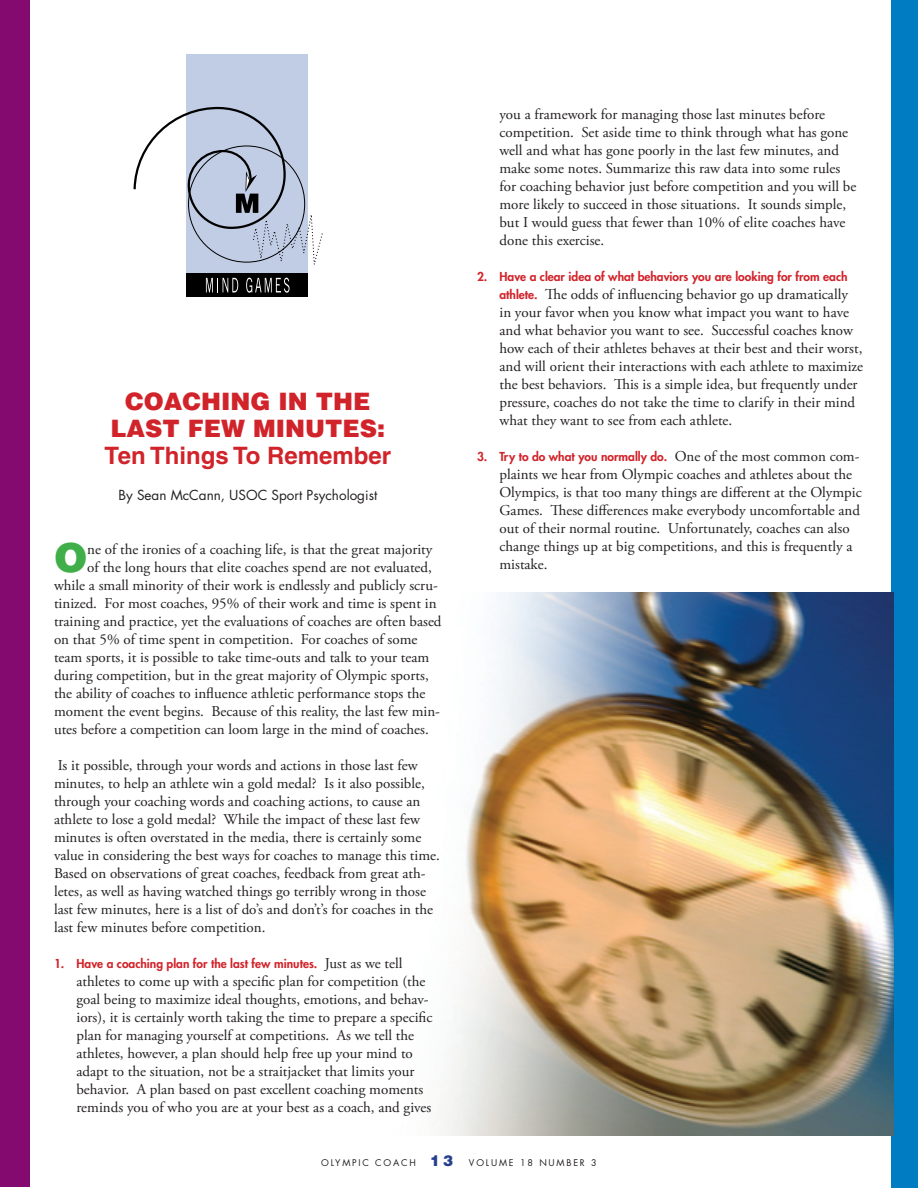
<style>
.page{position:relative;width:918px;height:1188px;background:#fff}
.page>*{position:absolute;margin:0;border:0;box-sizing:border-box;transform-origin:0 0}
.t1{font:900 40.05px "Helvetica";color:#40ae49}
.t2{font:900 24px "Helvetica";color:#d1232a}
.t3{font:700 24px "Helvetica";color:#d1232a}
.t4{font:15px/18px "Adobe Garamond Pro";color:#231f20}
.t5{font:13.5px "Futura";color:#231f20}
.t6{font:800 12px "Futura";color:#d1232a}
.t7{font:9px "Futura";letter-spacing:.2em;color:#231f20}
.s1{font-family:"Adobe Garamond Pro";font-weight:400;font-size:15px;color:#231f20}
.s2{font-family:"Futura";font-weight:800;font-size:12px;color:#d1232a}
.s3{font-family:"Helvetica";font-weight:900;font-size:15px;color:#253f8e}
</style>
<div class="page">
<div style="left:1px;top:1px;width:29px;height:1186px;background:#850a70"></div>
<div style="left:891px;top:0;width:27px;height:1188px;background:#007cc2"></div>
<img style="left:440px;top:592px;width:454px;height:544px">
<div style="left:186px;top:54px;width:122px;height:243px;background:#c1cde5"></div>
<svg style="left:134px;top:106px;width:189px;height:159px"></svg>
<div style="left:186px;top:273px;width:122px;height:24px;background:#000"></div>
<svg style="left:206px;top:278px;width:32px;height:14px"></svg>
<svg style="left:246px;top:278px;width:44px;height:15px"></svg>
<p class="t2" style="left:125px;top:386px;width:210px">COACHING IN THE</p>
<p class="t2" style="left:111px;top:413px;width:18px">LAST</p>
<p class="t2" style="left:188px;top:413px;width:117px">FEW MINUTES</p>
<p class="t2" style="left:377px;top:413px;width:9px">:</p>
<p class="t3" style="left:105px;top:441px;width:288px">Ten Things To Remember</p>
<p class="t5" style="left:119px;top:486px;width:121px">By Sean McCann, USOC</p>
<p class="t5" style="left:272px;top:486px;width:107px">Sport Psychologist</p>
<p class="t1" style="left:54px;top:531px;width:32px">O</p>
<p class="t4" style="left:87px;top:541px;width:347px">ne of the ironies of a coaching life, is that the great majority</p>
<p class="t4" style="left:87px;top:559px;width:346px">of the long hours that elite coaches spend are not evaluated,</p>
<p class="t4" style="left:54px;top:577px;width:385px">while a small minority of their work is endlessly and publicly scru-</p>
<p class="t4" style="left:54px;top:595px;width:384px">tinized. For most coaches, 95% of their work and time is spent in</p>
<p class="t4" style="left:54px;top:613px;width:389px">training and practice, yet the evaluations of coaches are often based</p>
<p class="t4" style="left:54px;top:631px;width:365px">on that 5% of time spent in competition. For coaches of some</p>
<p class="t4" style="left:54px;top:649px;width:377px">team sports, it is possible to take time-outs and talk to your team</p>
<p class="t4" style="left:54px;top:667px;width:376px">during competition, but in the great majority of Olympic sports,</p>
<p class="t4" style="left:54px;top:685px;width:373px">the ability of coaches to influence athletic performance stops the</p>
<p class="t4" style="left:54px;top:703px;width:388px">moment the event begins. Because of this reality, the last few min-</p>
<p class="t4" style="left:54px;top:721px;width:376px">utes before a competition can loom large in the mind of coaches.</p>
<p class="t4" style="left:54px;top:757px;width:387px">Is it possible, through your words and actions in those last few minutes, to help an athlete win a gold medal? Is it also possible, through your coaching words and coaching actions, to cause an athlete to lose a gold medal? While the impact of these last few minutes is often overstated in the media, there is certainly some value in considering the best ways for coaches to manage this time.<br>Based on observations of great coaches, feedback from great ath&shy;letes, as well as having watched things go terribly wrong in those last few minutes, here is a list of do’s and don’t’s for coaches in the last few minutes before competition.</p>
<p class="t6" style="left:54px;top:956px;width:350px">1. Have a coaching plan for the last few minutes. <span class="s1">Just as we tell</span></p>
<p class="t4" style="left:76px;top:973px;width:357px">athletes to come up with a specific plan for competition (the goal being to maximize ideal thoughts, emotions, and behav&shy;iors), it is certainly worth taking the time to prepare a specific plan for managing yourself at competitions. As we tell the athletes, however, a plan should help free up your mind to adapt to the situation, not be a straitjacket that limits your behavior. A plan based on past excellent coaching moments reminds you of who you are at your best as a coach, and gives</p>
<p class="t4" style="left:499px;top:106px;width:358px">you a framework for managing those last minutes before competition. Set aside time to think through what has gone well and what has gone poorly in the last few minutes, and make some notes. Summarize this raw data into some rules for coaching behavior just before competition and you will be more likely to succeed in those situations. It sounds simple, but I would guess that fewer than 10% of elite coaches have done this exercise.</p>
<p class="t6" style="left:477px;top:269px;width:372px">2. Have a clear idea of what behaviors you are looking for from each</p>
<p class="t4" style="left:499px;top:286px;width:365px"><span class="s2">athlete.</span> The odds of influencing behavior go up dramatically in your favor when you know what impact you want to have and what behavior you want to see. Successful coaches know how each of their athletes behaves at their best and their worst, and will orient their interactions with each athlete to maximize the best behaviors. This is a simple idea, but frequently under pressure, coaches do not take the time to clarify in their mind what they want to see from each athlete.</p>
<p class="t6" style="left:477px;top:449px;width:384px">3. Try to do what you normally do. <span class="s1">One of the most common com-</span></p>
<p class="t4" style="left:499px;top:466px;width:364px">plaints we hear from Olympic coaches and athletes about the Olympics, is that too many things are different at the Olympic Games. These differences make everybody uncomfortable and out of their normal routine. Unfortunately, coaches can also change things up at big competitions, and this is frequently a mistake.</p>
<p class="t7" style="left:321px;top:1157px;width:38px">OLYMPIC</p>
<p class="t7" style="left:375px;top:1157px;width:9px">COACH</p>
<p class="t7" style="left:430px;top:1157px;width:150px"><span class="s3">13</span> VOLU ME 18 NU MBER</p>
<p class="t7" style="left:591px;top:1157px;width:7px">3</p>
</div>
